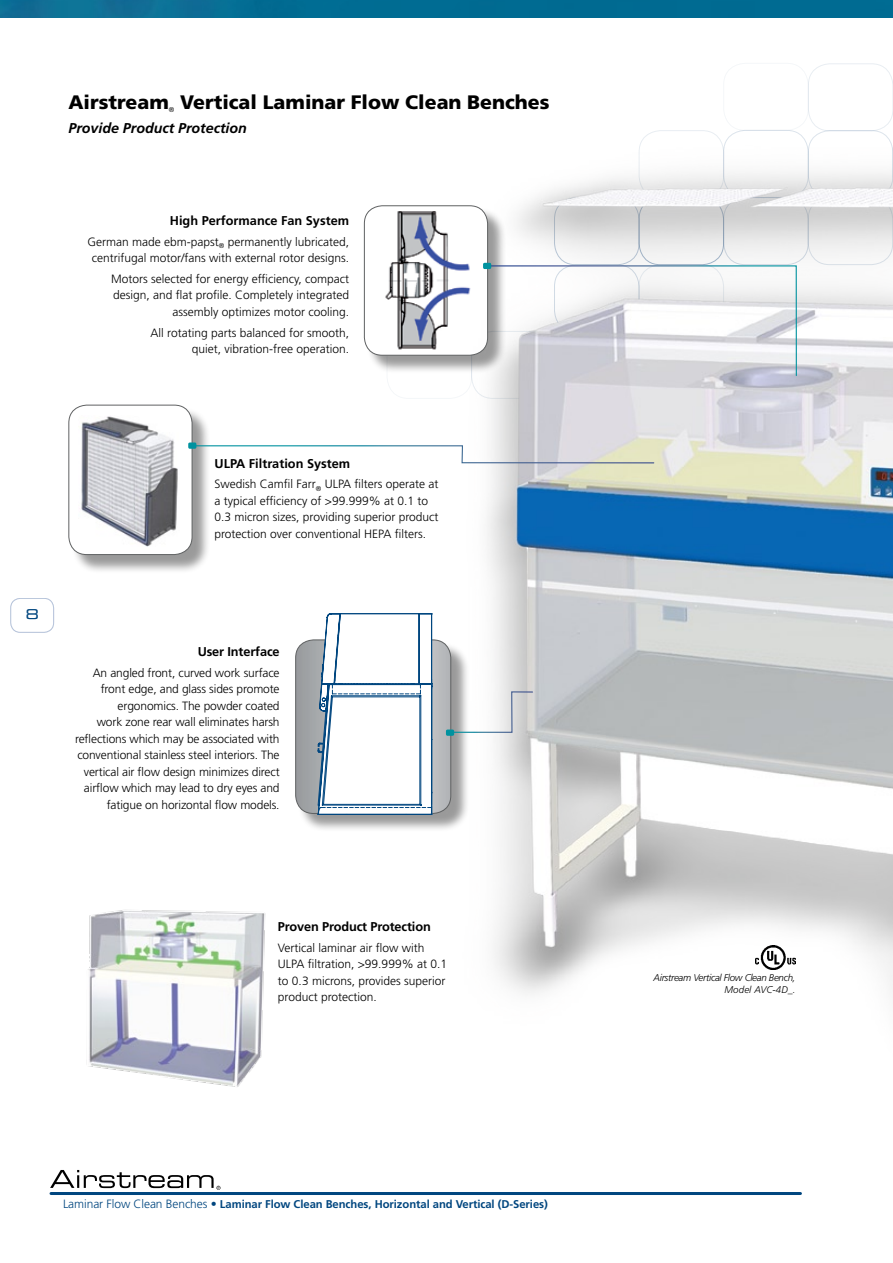
<style>
.page{position:relative;width:893px;height:1263px;background:#fff}
.page>*{position:absolute;margin:0;border:0;box-sizing:border-box;transform-origin:0 0}
.t1{font:900 19.5px "Frutiger LT Std";color:#000}
.t2{font:italic 700 14.25px "Frutiger LT Std";color:#000}
.t3{font:13.5px "Eurostile LT Std Ex 2";color:#00467f}
.t4{font:700 12.75px "Frutiger LT Std";color:#000}
.t5{font:300 12px/16.5px "Frutiger LT Std";color:#000;text-align:right}
.t6{font:700 11.25px "Frutiger LT Std";letter-spacing:-.005em;color:#00467f}
.t7{font:italic 300 9.75px/11.6px "Frutiger LT Std";letter-spacing:-.03em;color:#000;text-align:right}
.t8{font:300 7.05px "Frutiger LT Std";color:#000}
.s1{font-weight:300;font-size:12px}
</style>
<div class="page">
<hr style="left:51px;top:1192px;width:749px;height:3px;background:#00467f">
<img style="left:0;top:0;width:893px;height:17px">
<svg style="left:50px;top:1170px;width:171px;height:20px"></svg>
<div style="left:11px;top:598px;width:43px;height:34px;border:1px solid #9dafce;border-radius:10px"></div>
<div style="left:298px;top:642px;width:172px;height:190px;background:#000;opacity:.4"></div>
<div style="left:723px;top:63px;width:85px;height:68px;border:1px solid #14477e;border-radius:22px"></div>
<div style="left:808px;top:63px;width:85px;height:68px;border:1px solid #14477e;border-radius:22px"></div>
<div style="left:387px;top:331px;width:85px;height:68px;border:1px solid #14477e;border-radius:22px"></div>
<div style="left:366px;top:208px;width:141px;height:166px;background:#000;opacity:.4"></div>
<div style="left:364px;top:206px;width:124px;height:149px;background:#fff;border-radius:18px"></div>
<div style="left:364px;top:205px;width:124px;height:151px;border:1px solid #5f6162;border-radius:18px"></div>
<img style="left:385px;top:211px;width:67px;height:139px">
<div style="left:71px;top:407px;width:140px;height:167px;background:#000;opacity:.4"></div>
<div style="left:69px;top:405px;width:123px;height:150px;background:#fff;border-radius:18px"></div>
<div style="left:68px;top:405px;width:124px;height:150px;border:1px solid #5f6162;border-radius:18px"></div>
<img style="left:81px;top:416px;width:97px;height:131px">
<img style="left:452px;top:97px;width:441px;height:897px">
<svg style="left:487px;top:265px;width:310px;height:112px"></svg>
<div style="left:483px;top:263px;width:8px;height:6px;background:#00929f;border-radius:2px"></div>
<svg style="left:191px;top:445px;width:464px;height:19px"></svg>
<div style="left:188px;top:442px;width:8px;height:7px;background:#00929f;border-radius:2px"></div>
<svg style="left:296px;top:613px;width:238px;height:202px"></svg>
<img style="left:88px;top:910px;width:178px;height:177px">
<h1 class="t1" style="left:180px;top:91px;width:371px">Vertical Laminar Flow Clean Benches</h1>
<p class="t2" style="left:68px;top:120px;width:180px">Provide Product Protection</p>
<h1 class="t1" style="left:68px;top:91px;width:102px">Airstream</h1>
<p class="t8" style="left:169px;top:105px;width:7px">®</p>
<p class="t4" style="left:170px;top:213px;width:181px">High Performance Fan System</p>
<p class="t5" style="left:87px;top:233px;width:263px;text-align:center">German made ebm-papst<sub>®</sub> permanently lubricated, centrifugal motor/fans with external rotor designs.</p>
<p class="t5" style="left:111px;top:271px;width:240px">Motors selected for energy efficiency, compact design, and flat profile. Completely integrated assembly optimizes motor cooling.</p>
<p class="t5" style="left:151px;top:324px;width:200px">All rotating parts balanced for smooth, quiet, vibration-free operation.</p>
<p class="t3" style="left:26px;top:605px;width:15px">8</p>
<p class="t4" style="left:214px;top:456px;width:137px">ULPA Filtration System</p>
<p class="t5" style="left:214px;top:476px;width:226px;text-align:left">Swedish Camfil Farr<sub>®</sub> ULPA filters operate at a typical efficiency of &gt;99.999% at 0.1 to 0.3 micron sizes, providing superior product protection over conventional HEPA filters.</p>
<p class="t4" style="left:198px;top:644px;width:83px">User Interface</p>
<p class="t5" style="left:75px;top:665px;width:206px">An angled front, curved work surface front edge, and glass sides promote ergonomics. The powder coated<br>work zone rear wall eliminates harsh reflections which may be associated with conventional stainless steel interiors. The vertical air flow design minimizes direct airflow which may lead to dry eyes and fatigue on horizontal flow models.</p>
<p class="t4" style="left:278px;top:919px;width:154px">Proven Product Protection</p>
<p class="t5" style="left:278px;top:939px;width:171px;text-align:left">Vertical laminar air flow with<br>ULPA filtration, &gt;99.999% at 0.1 to 0.3 microns, provides superior product protection.</p>
<p class="t6" style="left:63px;top:1197px;width:486px"><span class="s1">Laminar Flow Clean Benches •</span> Laminar Flow Clean Benches, Horizontal and Vertical (D-Series)</p>
<p class="t7" style="left:654px;top:972px;width:144px">Airstream Vertical Flow Clean Bench,<br>Model AVC-4D_.</p>
</div>
